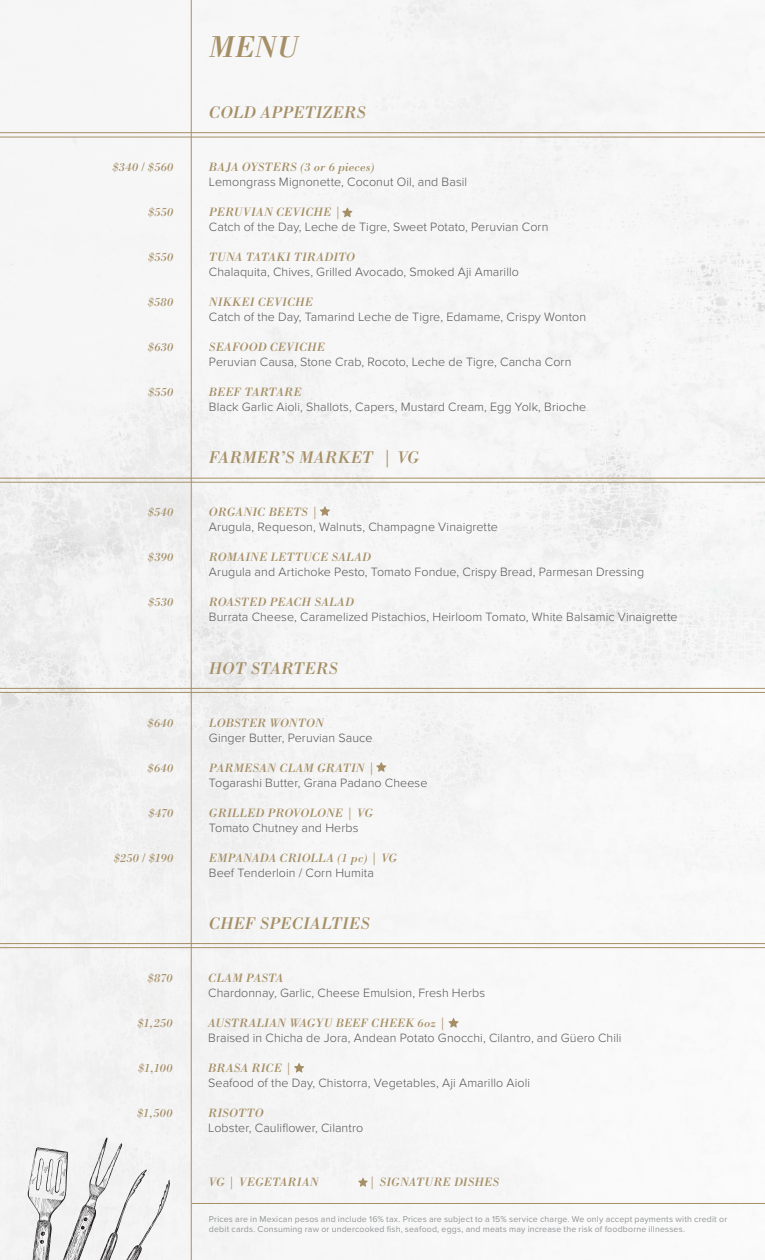
<style>
.page{position:relative;width:765px;height:1260px;background:#f6f6f6}
.page>*{position:absolute;margin:0;border:0;box-sizing:border-box;transform-origin:0 0}
.t1{font:italic 31.25px "Bodoni Std";color:#a68f66}
.t2{font:italic 17.5px "Bodoni Std";letter-spacing:-.02em;color:#a68f66}
.t3{font:italic 17.5px "Bodoni Std";letter-spacing:.005em;color:#a68f66}
.t4{font:300 12.5px "Proxima Nova";letter-spacing:.005em;color:#57585a}
.t5{font:italic 12.5px "Bodoni Std";letter-spacing:-.005em;color:#a68f66}
.t6{font:8.75px/10px "Proxima Nova";letter-spacing:.02em;color:#939598}
</style>
<div class="page">
<hr style="left:0;top:137px;width:765px;height:1px;background:#a68f66">
<hr style="left:0;top:132px;width:765px;height:1px;background:#a68f66">
<hr style="left:0;top:482px;width:765px;height:1px;background:#a68f66">
<hr style="left:0;top:478px;width:765px;height:1px;background:#a68f66">
<hr style="left:0;top:692px;width:765px;height:1px;background:#a68f66">
<hr style="left:0;top:688px;width:765px;height:1px;background:#a68f66">
<svg style="left:376px;top:762px;width:10px;height:10px"></svg>
<hr style="left:0;top:947px;width:765px;height:1px;background:#a68f66">
<hr style="left:0;top:943px;width:765px;height:1px;background:#a68f66">
<hr style="left:192px;top:1203px;width:573px;height:1px;background:#a68f66">
<hr style="left:191px;top:0;width:1px;height:1260px;background:#a68f66">
<svg style="left:358px;top:1178px;width:10px;height:9px"></svg>
<svg style="left:320px;top:506px;width:10px;height:10px"></svg>
<svg style="left:449px;top:1018px;width:9px;height:10px"></svg>
<svg style="left:294px;top:1063px;width:10px;height:10px"></svg>
<svg style="left:28px;top:1138px;width:142px;height:122px"></svg>
<svg style="left:342px;top:208px;width:10px;height:9px"></svg>
<p class="t5" style="left:113px;top:159px;width:62px">$340 / $560</p>
<p class="t5" style="left:148px;top:204px;width:27px">$550</p>
<p class="t5" style="left:148px;top:249px;width:27px">$550</p>
<p class="t5" style="left:148px;top:294px;width:27px">$580</p>
<p class="t5" style="left:148px;top:339px;width:27px">$630</p>
<p class="t5" style="left:148px;top:384px;width:27px">$550</p>
<p class="t5" style="left:148px;top:505px;width:27px">$540</p>
<p class="t5" style="left:148px;top:550px;width:27px">$390</p>
<p class="t5" style="left:148px;top:595px;width:27px">$530</p>
<p class="t5" style="left:148px;top:715px;width:27px">$640</p>
<p class="t5" style="left:148px;top:760px;width:27px">$640</p>
<p class="t5" style="left:149px;top:805px;width:26px">$470</p>
<p class="t5" style="left:114px;top:850px;width:61px">$250 / $190</p>
<p class="t5" style="left:148px;top:971px;width:27px">$870</p>
<p class="t5" style="left:138px;top:1016px;width:37px">$1,250</p>
<p class="t5" style="left:138px;top:1061px;width:36px">$1,100</p>
<p class="t5" style="left:137px;top:1106px;width:37px">$1,500</p>
<p class="t1" style="left:209px;top:28px;width:92px">MENU</p>
<p class="t2" style="left:209px;top:102px;width:159px">COLD APPETIZERS</p>
<p class="t5" style="left:209px;top:159px;width:167px">BAJA OYSTERS (3 or 6 pieces)</p>
<p class="t4" style="left:209px;top:173px;width:260px">Lemongrass Mignonette, Coconut Oil, and Basil</p>
<p class="t5" style="left:209px;top:204px;width:135px">PERUVIAN CEVICHE |</p>
<p class="t4" style="left:209px;top:218px;width:341px">Catch of the Day, Leche de Tigre, Sweet Potato, Peruvian Corn</p>
<p class="t5" style="left:209px;top:249px;width:148px">TUNA TATAKI TIRADITO</p>
<p class="t4" style="left:209px;top:263px;width:311px">Chalaquita, Chives, Grilled Avocado, Smoked Aji Amarillo</p>
<p class="t5" style="left:209px;top:294px;width:106px">NIKKEI CEVICHE</p>
<p class="t4" style="left:209px;top:308px;width:379px">Catch of the Day, Tamarind Leche de Tigre, Edamame, Crispy Wonton</p>
<p class="t5" style="left:209px;top:339px;width:118px">SEAFOOD CEVICHE</p>
<p class="t4" style="left:209px;top:353px;width:364px">Peruvian Causa, Stone Crab, Rocoto, Leche de Tigre, Cancha Corn</p>
<p class="t5" style="left:209px;top:384px;width:94px">BEEF TARTARE</p>
<p class="t4" style="left:209px;top:398px;width:379px">Black Garlic Aioli, Shallots, Capers, Mustard Cream, Egg Yolk, Brioche</p>
<p class="t3" style="left:209px;top:447px;width:212px">FARMER’S MARKET | VG</p>
<p class="t5" style="left:209px;top:505px;width:112px">ORGANIC BEETS |</p>
<p class="t4" style="left:209px;top:518px;width:290px">Arugula, Requeson, Walnuts, Champagne Vinaigrette</p>
<p class="t5" style="left:209px;top:550px;width:164px">ROMAINE LETTUCE SALAD</p>
<p class="t4" style="left:209px;top:563px;width:437px">Arugula and Artichoke Pesto, Tomato Fondue, Crispy Bread, Parmesan Dressing</p>
<p class="t5" style="left:209px;top:595px;width:147px">ROASTED PEACH SALAD</p>
<p class="t4" style="left:209px;top:608px;width:470px">Burrata Cheese, Caramelized Pistachios, Heirloom Tomato, White Balsamic Vinaigrette</p>
<p class="t2" style="left:209px;top:657px;width:131px">HOT STARTERS</p>
<p class="t5" style="left:209px;top:715px;width:117px">LOBSTER WONTON</p>
<p class="t4" style="left:209px;top:728px;width:165px">Ginger Butter, Peruvian Sauce</p>
<p class="t5" style="left:209px;top:760px;width:168px">PARMESAN CLAM GRATIN |</p>
<p class="t4" style="left:209px;top:773px;width:220px">Togarashi Butter, Grana Padano Cheese</p>
<p class="t5" style="left:209px;top:805px;width:166px">GRILLED PROVOLONE | VG</p>
<p class="t4" style="left:209px;top:818px;width:151px">Tomato Chutney and Herbs</p>
<p class="t5" style="left:209px;top:850px;width:190px">EMPANADA CRIOLLA (1 pc) | VG</p>
<p class="t4" style="left:209px;top:863px;width:167px">Beef Tenderloin / Corn Humita</p>
<p class="t2" style="left:209px;top:913px;width:163px">CHEF SPECIALTIES</p>
<p class="t5" style="left:208px;top:970px;width:77px">CLAM PASTA</p>
<p class="t4" style="left:208px;top:983px;width:278px">Chardonnay, Garlic, Cheese Emulsion, Fresh Herbs</p>
<p class="t5" style="left:208px;top:1015px;width:240px">AUSTRALIAN WAGYU BEEF CHEEK 6oz |</p>
<p class="t4" style="left:208px;top:1028px;width:415px">Braised in Chicha de Jora, Andean Potato Gnocchi, Cilantro, and Güero Chili</p>
<p class="t5" style="left:208px;top:1060px;width:86px">BRASA RICE |</p>
<p class="t4" style="left:208px;top:1073px;width:323px">Seafood of the Day, Chistorra, Vegetables, Aji Amarillo Aioli</p>
<p class="t5" style="left:208px;top:1105px;width:57px">RISOTTO</p>
<p class="t4" style="left:208px;top:1118px;width:156px">Lobster, Cauliflower, Cilantro</p>
<p class="t5" style="left:209px;top:1174px;width:111px">VG | VEGETARIAN</p>
<p class="t5" style="left:369px;top:1174px;width:132px">| SIGNATURE DISHES</p>
<p class="t6" style="left:209px;top:1213px;width:520px">Prices are in Mexican pesos and include 16% tax. Prices are subject to a 15% service charge. We only accept payments with credit or debit cards. Consuming raw or undercooked fish, seafood, eggs, and meats may increase the risk of foodborne illnesses.</p>
</div>
